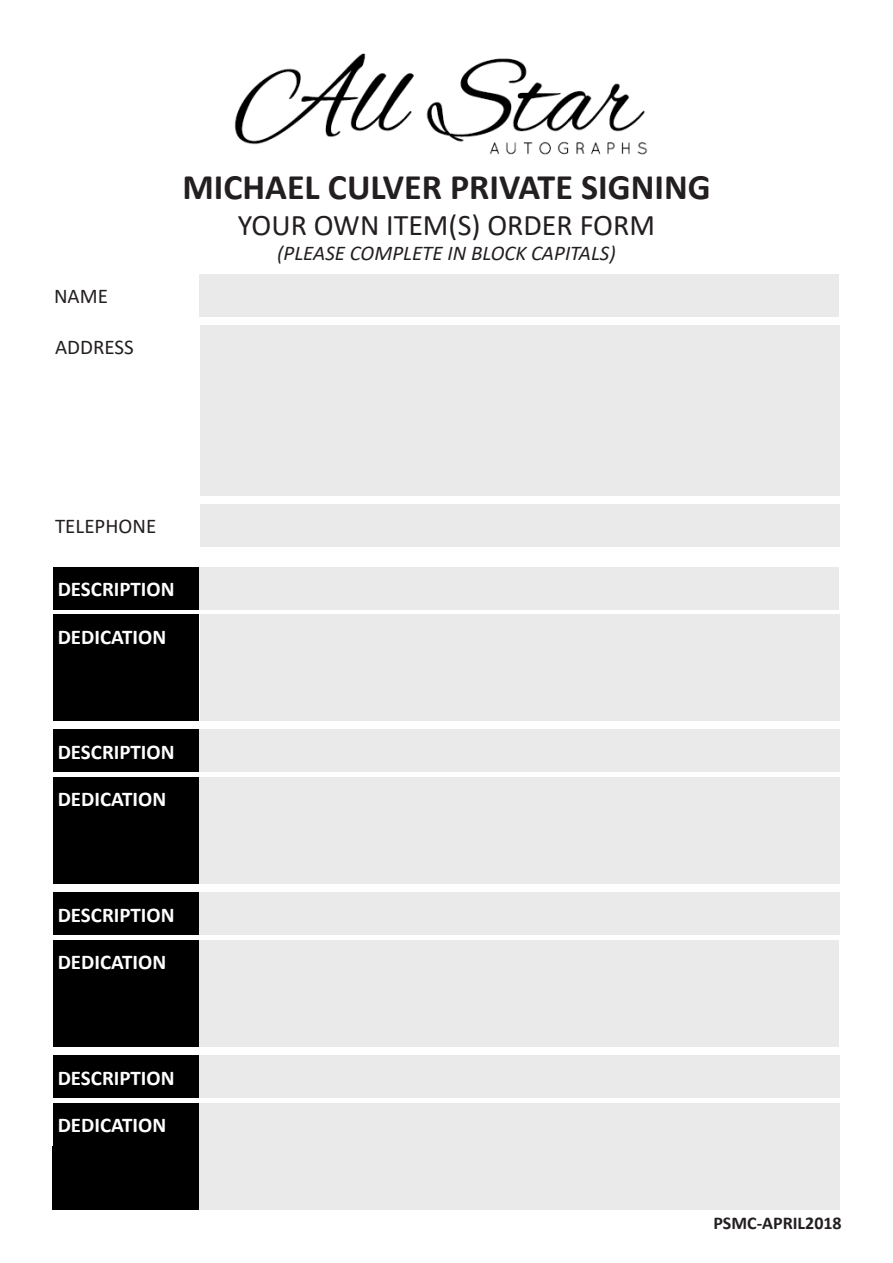
<style>
.page{position:relative;width:893px;height:1263px;background:#fff}
.page>*{position:absolute;margin:0;border:0;box-sizing:border-box;transform-origin:0 0}
.t1{font:700 36px "Calibri";color:#231f20}
.t2{font:30px "Calibri";color:#231f20}
.t3{font:700 21px "Calibri";color:#fff}
.t4{font:italic 21px "Calibri";color:#231f20}
.t5{font:21px "Calibri";color:#231f20}
.t6{font:700 18px "Calibri";color:#231f20}
</style>
<div class="page">
<img style="left:234px;top:53px;width:414px;height:102px">
<div style="left:200px;top:274px;width:639px;height:43px;background:#ebeaea"></div>
<div style="left:201px;top:504px;width:639px;height:42px;background:#ebeaea"></div>
<div style="left:200px;top:567px;width:639px;height:42px;background:#ebeaea"></div>
<div style="left:199px;top:730px;width:641px;height:42px;background:#ebeaea"></div>
<div style="left:198px;top:893px;width:642px;height:42px;background:#ebeaea"></div>
<div style="left:198px;top:1056px;width:642px;height:42px;background:#ebeaea"></div>
<div style="left:201px;top:614px;width:639px;height:107px;background:#ebeaea"></div>
<div style="left:200px;top:777px;width:640px;height:106px;background:#ebeaea"></div>
<div style="left:199px;top:940px;width:640px;height:106px;background:#ebeaea"></div>
<div style="left:199px;top:1103px;width:641px;height:106px;background:#ebeaea"></div>
<div style="left:201px;top:325px;width:639px;height:170px;background:#ebeaea"></div>
<div style="left:53px;top:567px;width:146px;height:42px;background:#000"></div>
<div style="left:53px;top:730px;width:146px;height:42px;background:#000"></div>
<div style="left:53px;top:893px;width:146px;height:42px;background:#000"></div>
<div style="left:53px;top:1056px;width:146px;height:42px;background:#000"></div>
<div style="left:53px;top:614px;width:146px;height:43px;background:#000"></div>
<div style="left:53px;top:777px;width:146px;height:43px;background:#000"></div>
<div style="left:53px;top:940px;width:146px;height:43px;background:#000"></div>
<div style="left:53px;top:1103px;width:146px;height:43px;background:#000"></div>
<div style="left:53px;top:657px;width:146px;height:64px;background:#000"></div>
<div style="left:53px;top:820px;width:146px;height:63px;background:#000"></div>
<div style="left:53px;top:983px;width:146px;height:63px;background:#000"></div>
<div style="left:53px;top:1146px;width:146px;height:63px;background:#000"></div>
<p class="t5" style="left:54px;top:282px;width:55px">NAME</p>
<p class="t5" style="left:55px;top:333px;width:80px">ADDRESS</p>
<p class="t1" style="left:182px;top:161px;width:530px">MICHAEL CULVER PRIVATE SIGNING</p>
<p class="t2" style="left:238px;top:204px;width:419px">YOUR OWN ITEM(S) ORDER FORM</p>
<p class="t4" style="left:277px;top:239px;width:340px">(PLEASE COMPLETE IN BLOCK CAPITALS)</p>
<p class="t5" style="left:55px;top:511px;width:103px">TELEPHONE</p>
<p class="t3" style="left:58px;top:574px;width:118px">DESCRIPTION</p>
<p class="t3" style="left:58px;top:622px;width:110px">DEDICATION</p>
<p class="t3" style="left:58px;top:737px;width:118px">DESCRIPTION</p>
<p class="t3" style="left:58px;top:784px;width:110px">DEDICATION</p>
<p class="t3" style="left:58px;top:900px;width:118px">DESCRIPTION</p>
<p class="t3" style="left:58px;top:947px;width:110px">DEDICATION</p>
<p class="t3" style="left:58px;top:1063px;width:118px">DESCRIPTION</p>
<p class="t3" style="left:58px;top:1110px;width:110px">DEDICATION</p>
<p class="t6" style="left:713px;top:1210px;width:130px">PSMC-APRIL2018</p>
</div>
